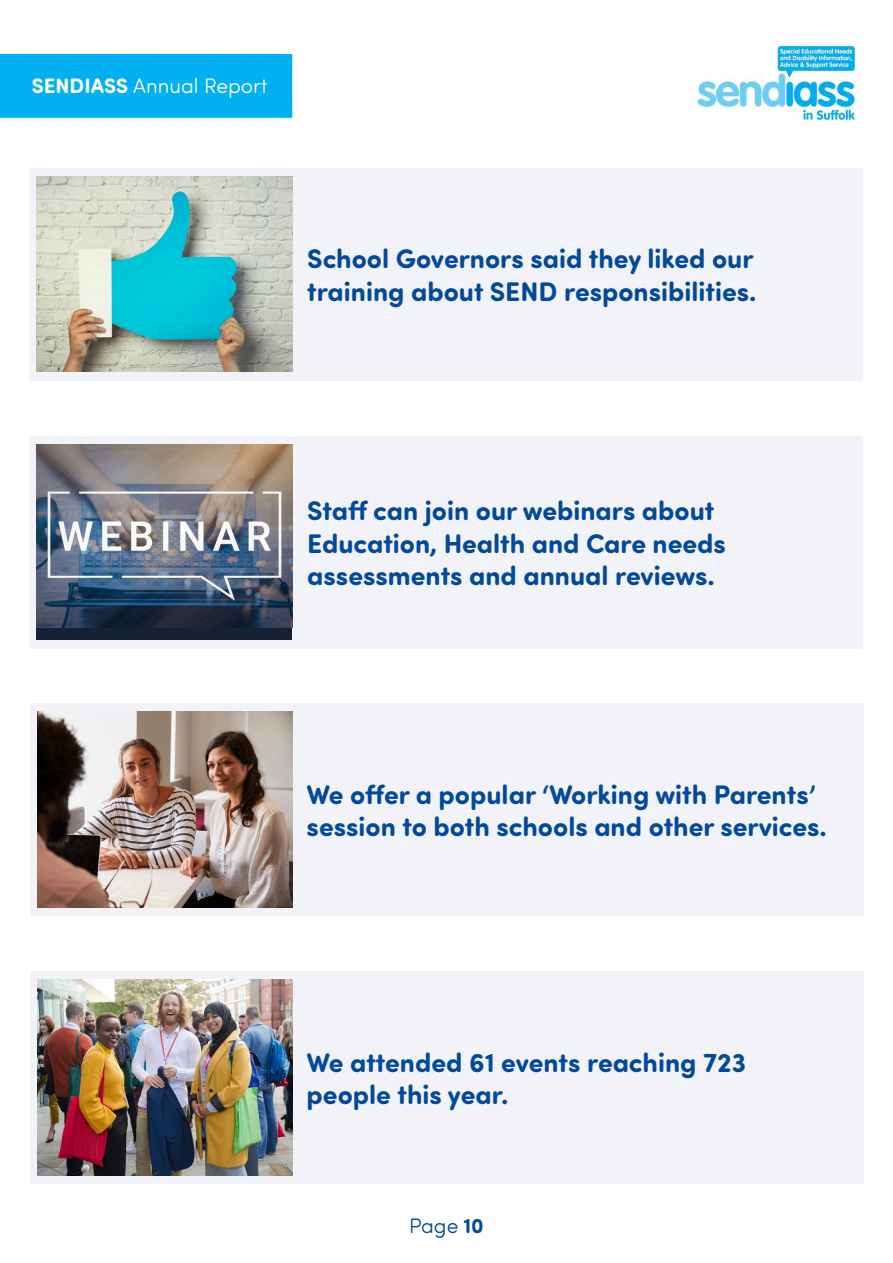
<style>
.page{position:relative;width:893px;height:1263px;background:#fff}
.page>*{position:absolute;margin:0;border:0;box-sizing:border-box;transform-origin:0 0}
.t1{font:700 27px/32.4px "Sofia Pro Soft";color:#02499b}
.t2{font:300 21px "Sofia Pro Soft";color:#feffff}
.t3{font:300 21px "Sofia Pro Soft";color:#02499b}
.s1{font-weight:700}
</style>
<div class="page">
<img style="left:696px;top:45px;width:159px;height:78px">
<div style="left:30px;top:168px;width:833px;height:213px;background:#f2f3f8"></div>
<div style="left:30px;top:436px;width:833px;height:213px;background:#f2f3f8"></div>
<img style="left:37px;top:176px;width:255px;height:196px">
<div style="left:37px;top:444px;width:255px;height:196px;background:#182134"></div>
<img style="left:37px;top:444px;width:255px;height:183px">
<div style="left:30px;top:703px;width:833px;height:213px;background:#f2f3f8"></div>
<img style="left:38px;top:712px;width:255px;height:195px">
<div style="left:30px;top:971px;width:833px;height:213px;background:#f2f3f8"></div>
<img style="left:38px;top:980px;width:255px;height:195px">
<div style="left:0;top:54px;width:293px;height:64px;background:#02b0f1"></div>
<p class="t2" style="left:32px;top:71px;width:237px"><span class="s1">SENDIASS</span> Annual Report</p>
<p class="t1" style="left:307px;top:241px;width:451px">School Governors said they liked our training about SEND responsibilities.</p>
<p class="t1" style="left:307px;top:241px;width:431px">This means everyone who wants t , can come.</p>
<p class="t1" style="left:307px;top:493px;width:420px">Staff can join our webinars about<br>Education, Health and Care needs assessments and annual reviews.</p>
<p class="t1" style="left:307px;top:776px;width:522px">We offer a popular ‘Working with Parents’ session to both schools and other services.</p>
<p class="t1" style="left:307px;top:1044px;width:441px">We attended 61 events reaching 723 people this year.</p>
<p class="t3" style="left:409px;top:1212px;width:76px">Page <span class="s1">10</span></p>
</div>
